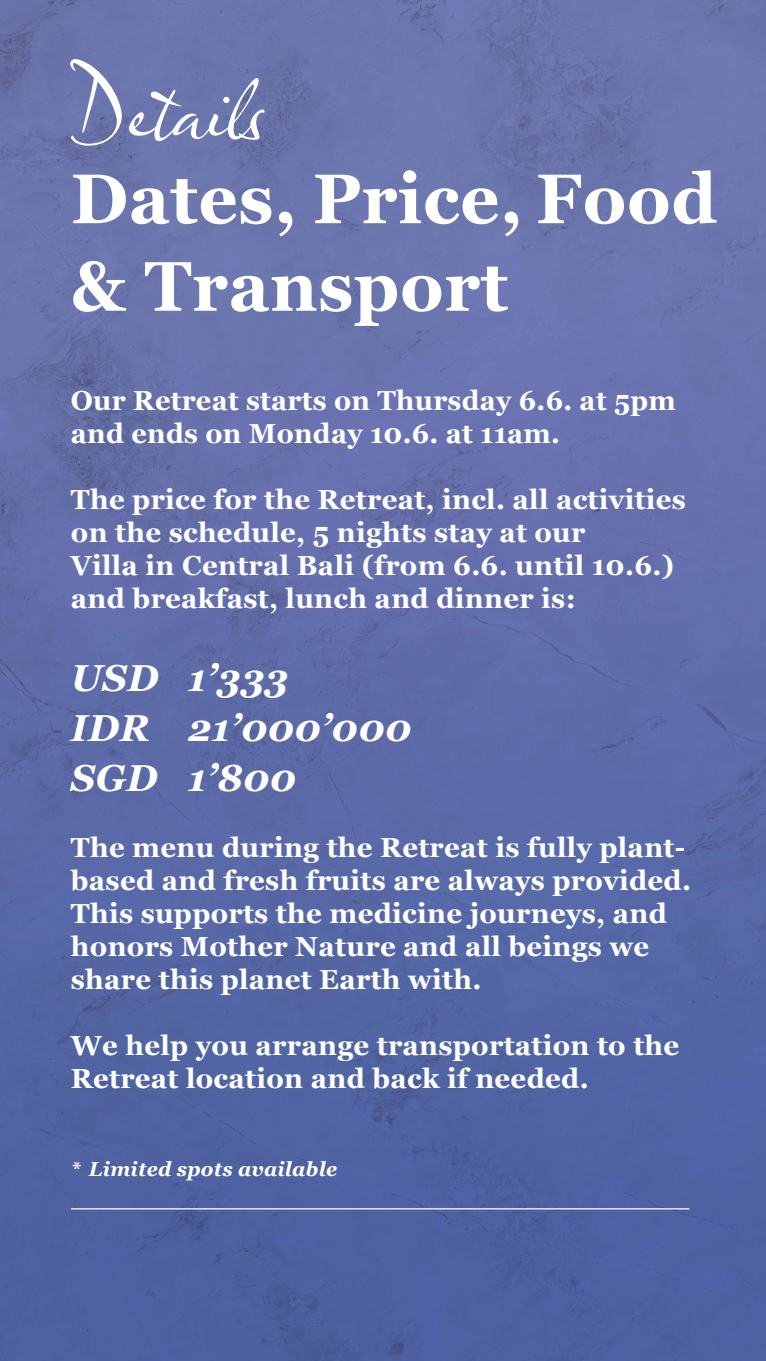
<style>
.page{position:relative;width:766px;height:1361px;background:#fff}
.page>*{position:absolute;margin:0;border:0;box-sizing:border-box;transform-origin:0 0}
.t1{font:90px "Olicana Smooth";color:#fff}
.t2{font:700 70px/87.5px "Georgia";letter-spacing:.01em;color:#fff}
.t3{font:italic 700 37.5px/50px "Georgia";letter-spacing:.01em;color:#fff}
.t4{font:700 27.5px/33px "Georgia";letter-spacing:.01em;color:#fff}
.t5{font:italic 700 20px "Georgia";letter-spacing:.01em;color:#fff}
</style>
<div class="page">
<img style="left:0;top:0;width:765px;height:1361px">
<hr style="left:71px;top:1208px;width:618px;height:1px;background:#fff">
<h1 class="t1" style="left:68px;top:52px;width:196px">Details</h1>
<h2 class="t2" style="left:71px;top:151px;width:647px">Dates, Price, Food &amp; Transport</h2>
<p class="t4" style="left:71px;top:382px;width:606px">Our Retreat starts on Thursday 6.6. at 5pm and ends on Monday 10.6. at 11am.</p>
<p class="t4" style="left:71px;top:481px;width:616px">The price for the Retreat, incl. all activities on the schedule, 5 nights stay at our<br>Villa in Central Bali (from 6.6. until 10.6.) and breakfast, lunch and dinner is:</p>
<h3 class="t3" style="left:71px;top:651px;width:342px">USD 1’333<br>IDR 21’000’000<br>SGD 1’800</h3>
<p class="t4" style="left:71px;top:829px;width:621px">The menu during the Retreat is fully plant&shy;based and fresh fruits are always provided.<br>This supports the medicine journeys, and honors Mother Nature and all beings we share this planet Earth with.</p>
<p class="t4" style="left:71px;top:1027px;width:609px">We help you arrange transportation to the<br>Retreat location and back if needed.</p>
<p class="t5" style="left:71px;top:1154px;width:268px">* Limited spots available</p>
</div>
